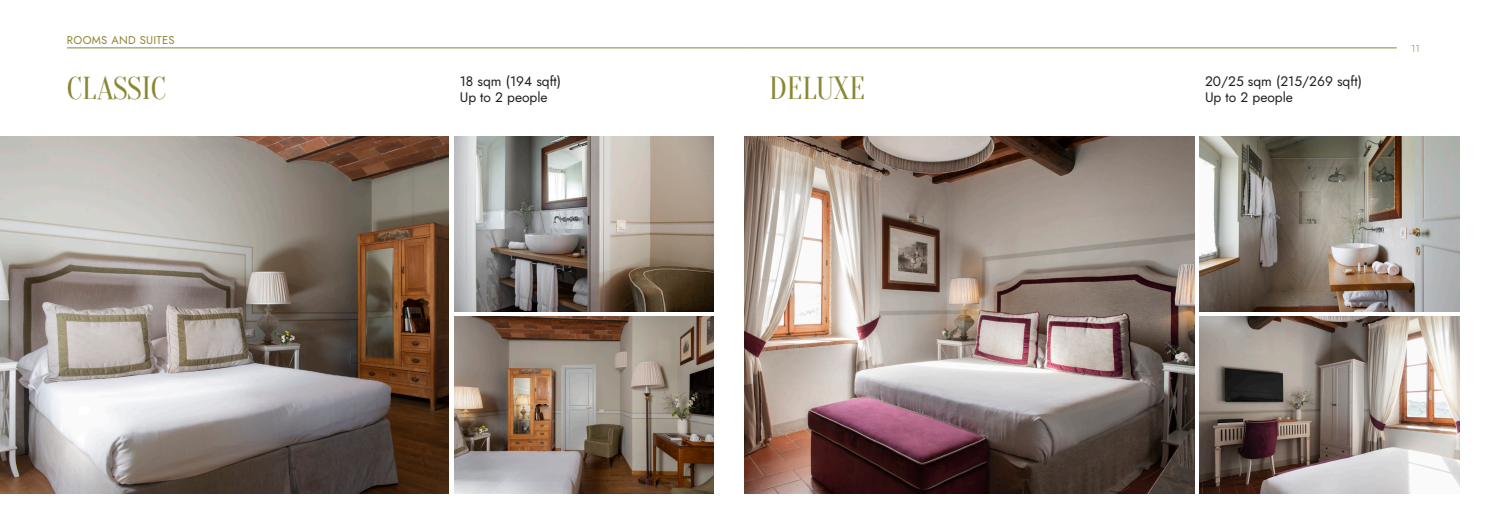
<style>
.page{position:relative;width:1489px;height:525px;background:#fff}
.page>*{position:absolute;margin:0;border:0;box-sizing:border-box;transform-origin:0 0}
.t1{font:31.25px "Oranienbaum";color:#8a8733}
.t2{font:13.75px "Jost";color:#231f20}
.t3{font:11.25px "Jost";letter-spacing:.025em;color:#8a8733}
.t4{font:10px "Jost";color:#8a8733}
</style>
<div class="page">
<img style="left:0;top:136px;width:448px;height:357px">
<hr style="left:67px;top:48px;width:677px;height:1px;background:#82863d">
<hr style="left:744px;top:48px;width:652px;height:1px;background:#82863d">
<img style="left:454px;top:136px;width:259px;height:175px">
<img style="left:454px;top:316px;width:259px;height:177px">
<img style="left:744px;top:136px;width:449px;height:357px">
<img style="left:1199px;top:136px;width:259px;height:175px">
<img style="left:1199px;top:316px;width:259px;height:177px">
<p class="t3" style="left:67px;top:32px;width:109px">ROOMS AND SUITES</p>
<p class="t1" style="left:67px;top:71px;width:101px">CLASSIC</p>
<p class="t2" style="left:459px;top:72px;width:103px">18 sqm (194 sqft)</p>
<p class="t2" style="left:459px;top:88px;width:89px">Up to 2 people</p>
<p class="t1" style="left:769px;top:71px;width:97px">DELUXE</p>
<p class="t2" style="left:1204px;top:72px;width:158px">20/25 sqm (215/269 sqft)</p>
<p class="t2" style="left:1204px;top:88px;width:89px">Up to 2 people</p>
<p class="t4" style="left:1410px;top:42px;width:10px">11</p>
</div>
